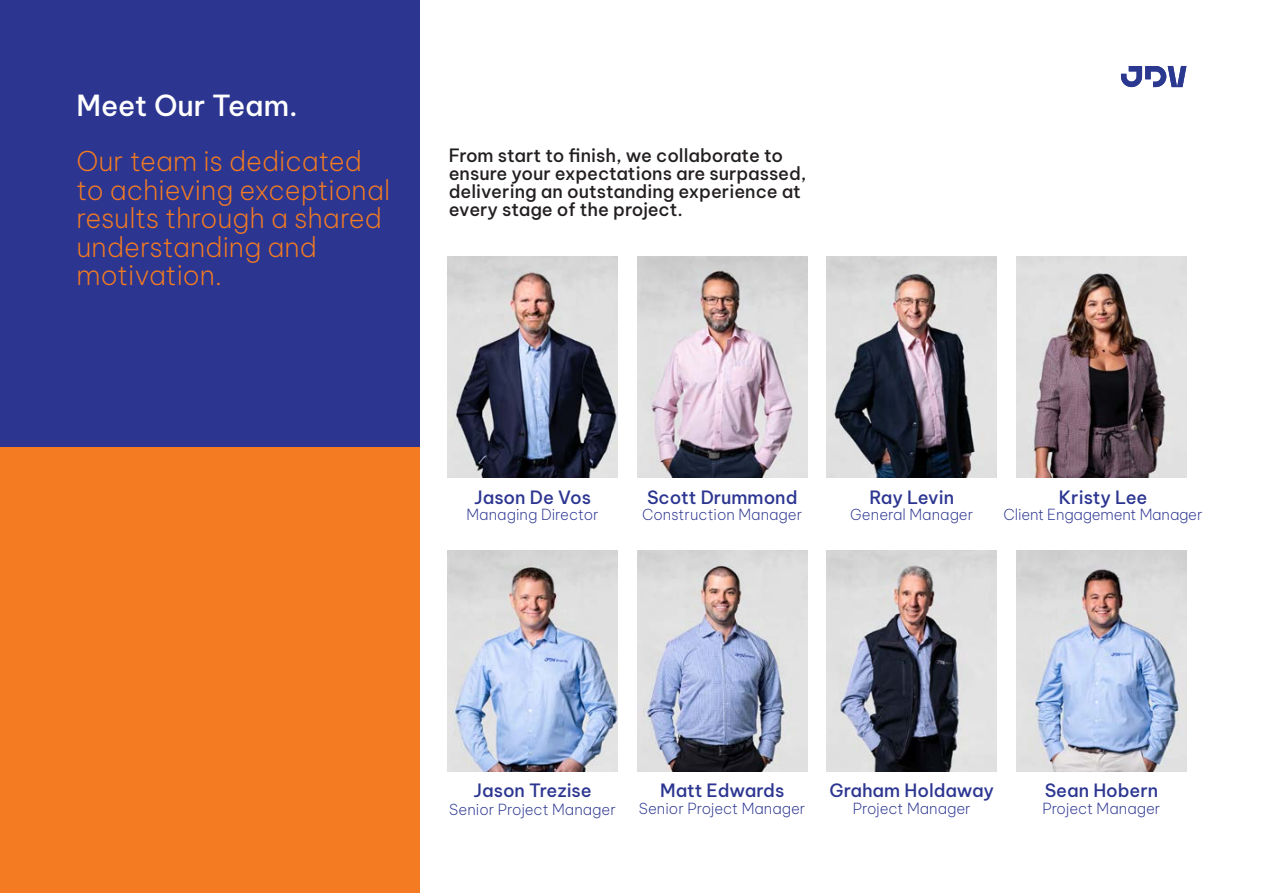
<style>
.page{position:relative;width:1263px;height:893px;background:#fff}
.page>*{position:absolute;margin:0;border:0;box-sizing:border-box;transform-origin:0 0}
.t1{font:500 28.5px "Be Vietnam Pro";letter-spacing:-.005em;color:#fff}
.t2{font:200 27px/28.5px "Be Vietnam Pro";color:#f47b21}
.t3{font:500 18px/18px "Be Vietnam Pro";color:#231f20}
.t4{font:500 18px "Be Vietnam Pro";color:#2c3691}
.t5{font:500 18px "Be Vietnam Pro";letter-spacing:-.02em;color:#2c3691}
.t6{font:200 15px "Be Vietnam Pro";color:#2c3691}
</style>
<div class="page">
<svg style="left:1121px;top:66px;width:65px;height:21px"></svg>
<div style="left:0;top:424px;width:419px;height:469px;background:#f47b21"></div>
<div style="left:0;top:0;width:419px;height:446px;background:#2c3691"></div>
<img style="left:448px;top:257px;width:170px;height:221px">
<img style="left:637px;top:257px;width:170px;height:221px">
<img style="left:827px;top:257px;width:170px;height:221px">
<img style="left:1016px;top:257px;width:170px;height:221px">
<img style="left:448px;top:550px;width:170px;height:221px">
<img style="left:827px;top:550px;width:170px;height:221px">
<img style="left:637px;top:550px;width:170px;height:221px">
<img style="left:1016px;top:550px;width:170px;height:221px">
<h1 class="t1" style="left:77px;top:81px;width:223px">Meet Our Team.</h1>
<h2 class="t2" style="left:77px;top:145px;width:315px">Our team is dedicated to achieving exceptional results through a shared understanding and motivation.</h2>
<p class="t3" style="left:449px;top:145px;width:359px">From start to finish, we collaborate to ensure your expectations are surpassed, delivering an outstanding experience at every stage of the project.</p>
<p class="t4" style="left:474px;top:482px;width:118px">Jason De Vos</p>
<p class="t6" style="left:466px;top:503px;width:134px">Managing Director</p>
<p class="t4" style="left:647px;top:482px;width:152px">Scott Drummond</p>
<p class="t6" style="left:642px;top:503px;width:162px">Construction Manager</p>
<p class="t5" style="left:869px;top:482px;width:86px">Ray Levin</p>
<p class="t6" style="left:850px;top:503px;width:125px">General Manager</p>
<p class="t4" style="left:1059px;top:482px;width:90px">Kristy Lee</p>
<p class="t6" style="left:1003px;top:503px;width:201px">Client Engagement Manager</p>
<p class="t4" style="left:474px;top:775px;width:120px">Jason Trezise</p>
<p class="t6" style="left:449px;top:798px;width:168px">Senior Project Manager</p>
<p class="t4" style="left:660px;top:775px;width:126px">Matt Edwards</p>
<p class="t6" style="left:639px;top:796px;width:168px">Senior Project Manager</p>
<p class="t4" style="left:829px;top:775px;width:166px">Graham Holdaway</p>
<p class="t6" style="left:853px;top:796px;width:120px">Project Manager</p>
<p class="t4" style="left:1045px;top:775px;width:115px">Sean Hobern</p>
<p class="t6" style="left:1042px;top:796px;width:120px">Project Manager</p>
</div>
